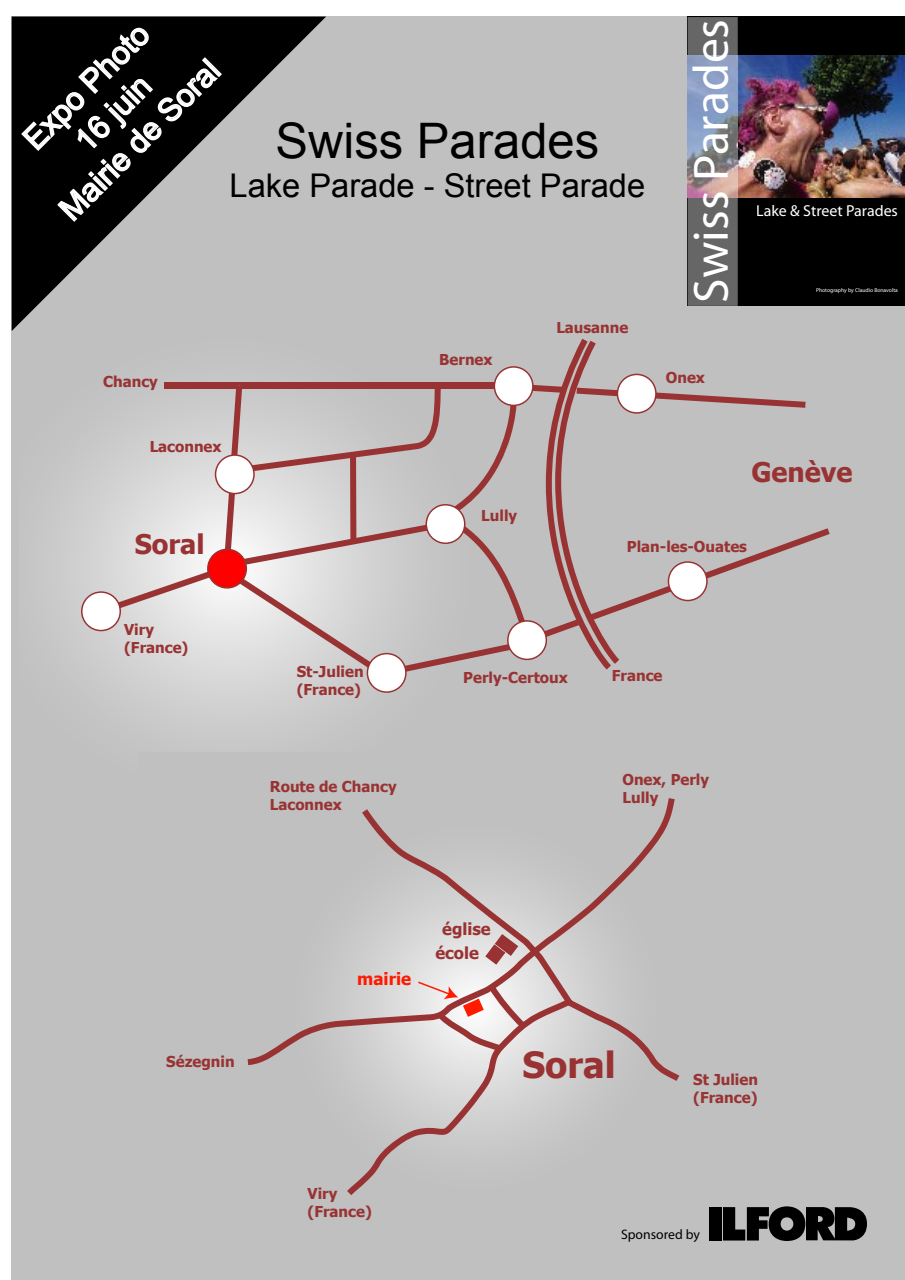
<style>
.page{position:relative;width:905px;height:1280px;background:#fff}
.page>*{position:absolute;margin:0;border:0;box-sizing:border-box;transform-origin:0 0}
.t1{font:49.65px "Myriad";color:#fff}
.t2{font:48.9px "Arial";color:#000}
.t3{font:700 36px "Tahoma";color:#933}
.t4{font:32.7px "Arial";color:#000}
.t5{font:31.5px/37.8px "Arial";color:#fff;text-align:center}
.t6{font:700 27px "Tahoma";color:#933}
.t7{font:700 16.95px "Tahoma";color:#ff1a00}
.t8{font:700 16.5px/23.5px "Tahoma";color:#933}
.t9{font:15.9px "Myriad";color:#fff}
.t10{font:700 15px/18px "Tahoma";color:#933}
.t11{font:13.8px "Myriad";color:#000}
.t12{font:5.7px "Myriad";color:#fff}
</style>
<div class="page">
<div style="left:12px;top:17px;width:893px;height:1262px;background:#c0c0c0"></div>
<svg style="left:54px;top:338px;width:776px;height:395px"></svg>
<svg style="left:81px;top:339px;width:748px;height:354px"></svg>
<div style="left:350px;top:455px;width:6px;height:85px;background:#933"></div>
<svg style="left:248px;top:798px;width:426px;height:267px"></svg>
<svg style="left:362px;top:809px;width:317px;height:271px"></svg>
<svg style="left:485px;top:934px;width:33px;height:30px"></svg>
<svg style="left:347px;top:981px;width:223px;height:214px"></svg>
<svg style="left:12px;top:17px;width:314px;height:314px;fill:#070707"></svg>
<div style="left:687px;top:17px;width:217px;height:289px;background:#000"></div>
<img style="left:737px;top:56px;width:167px;height:141px">
<svg style="left:687px;top:17px;width:50px;height:289px;background:#797c87"></svg>
<div style="left:709px;top:1206px;width:12px;height:34px;background:#000"></div>
<svg style="left:723px;top:1206px;width:144px;height:35px"></svg>
<h3 class="t5" style="left:-2px;top:148px;width:213px;rotate:-45deg">Expo Photo<br>16 juin<br>Mairie de Soral</h3>
<h1 class="t1" style="left:686px;top:303px;width:285px;rotate:-90deg">wS s s i aP eda r s</h1>
<h2 class="t2" style="left:275px;top:109px;width:325px">Swiss Parades</h2>
<h3 class="t4" style="left:230px;top:164px;width:417px">Lake Parade - Street Parade</h3>
<p class="t10" style="left:439px;top:349px;width:55px">Bernex</p>
<p class="t10" style="left:556px;top:318px;width:73px">Lausanne</p>
<p class="t10" style="left:103px;top:372px;width:56px">Chancy</p>
<p class="t10" style="left:666px;top:367px;width:41px">Onex</p>
<p class="t10" style="left:150px;top:436px;width:73px">Laconnex</p>
<p class="t10" style="left:481px;top:505px;width:37px">Lully</p>
<p class="t9" style="left:756px;top:203px;width:143px">Lake &amp; Street Parades</p>
<p class="t12" style="left:816px;top:287px;width:83px">Photography by Claudio Bonavolta</p>
<h3 class="t6" style="left:751px;top:453px;width:103px">Genève</h3>
<h3 class="t6" style="left:135px;top:525px;width:71px">Soral</h3>
<p class="t10" style="left:124px;top:619px;width:66px">Viry (France)</p>
<p class="t10" style="left:297px;top:661px;width:68px">St-Julien (France)</p>
<p class="t10" style="left:627px;top:537px;width:122px">Plan-les-Ouates</p>
<p class="t10" style="left:463px;top:667px;width:106px">Perly-Certoux</p>
<p class="t10" style="left:612px;top:666px;width:52px">France</p>
<p class="t10" style="left:270px;top:776px;width:128px">Route de Chancy<br>Laconnex</p>
<p class="t10" style="left:622px;top:769px;width:88px">Onex, Perly<br>Lully</p>
<p class="t10" style="left:166px;top:1051px;width:70px">Sézegnin</p>
<p class="t7" style="left:357px;top:967px;width:55px">mairie</p>
<p class="t8" style="left:435px;top:916px;width:57px;text-indent:7px">église école</p>
<p class="t10" style="left:307px;top:1183px;width:66px">Viry (France)</p>
<h3 class="t3" style="left:522px;top:1039px;width:95px">Soral</h3>
<p class="t10" style="left:693px;top:1069px;width:66px">St Julien (France)</p>
<p class="t11" style="left:621px;top:1227px;width:80px">Sponsored by</p>
</div>
